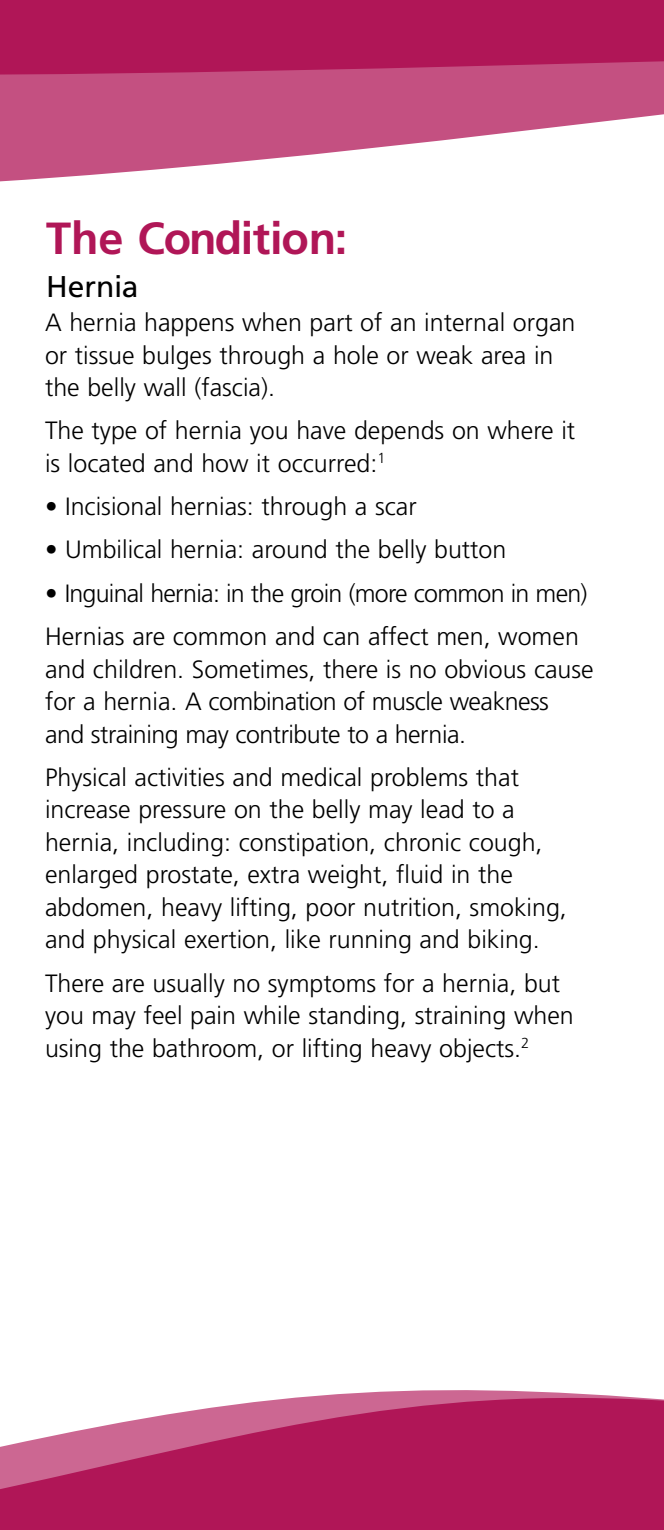
<style>
.page{position:relative;width:664px;height:1530px;background:#fff}
.page>*{position:absolute;margin:0;border:0;box-sizing:border-box;transform-origin:0 0}
.t1{font:700 45px "Frutiger";letter-spacing:-.02em;color:#b01657}
.t2{font:30px "Frutiger";letter-spacing:-.005em;color:#000}
.t3{font:300 25px/32.5px "Frutiger";color:#000}
.t4{font:300 25px/32.5px "Frutiger";letter-spacing:-.02em;color:#000}
.t5{font:300 25px/43.2px "Frutiger";letter-spacing:-.025em;color:#000}
</style>
<div class="page">
<svg style="left:0;top:1390px;width:664px;height:140px;background:#bc3b72"></svg>
<svg style="left:0;top:0;width:664px;height:182px"></svg>
<h1 class="t1" style="left:46px;top:212px;width:303px">The Condition:</h1>
<p class="t2" style="left:46px;top:269px;width:94px">Hernia</p>
<p class="t3" style="left:45px;top:306px;width:532px">A hernia happens when part of an internal organ or tissue bulges through a hole or weak area in the belly wall (fascia).</p>
<p class="t3" style="left:45px;top:414px;width:532px">The type of hernia you have depends on where it is located and how it occurred:<sup>1</sup></p>
<p class="t3" style="left:45px;top:490px;width:373px">• Incisional hernias: through a scar</p>
<p class="t3" style="left:45px;top:533px;width:463px">• Umbilical hernia: around the belly button</p>
<p class="t5" style="left:45px;top:571px;width:544px">• Inguinal hernia: in the groin (more common in men)<br>Hernias are common and can affect men, women</p>
<p class="t4" style="left:45px;top:653px;width:550px">and children. Sometimes, there is no obvious cause for a hernia. A combination of muscle weakness and straining may contribute to a hernia.</p>
<p class="t3" style="left:45px;top:761px;width:523px">Physical activities and medical problems that increase pressure on the belly may lead to a hernia, including: constipation, chronic cough, enlarged prostate, extra weight, fluid in the abdomen, heavy lifting, poor nutrition, smoking, and physical exertion, like running and biking.</p>
<p class="t3" style="left:45px;top:967px;width:530px">There are usually no symptoms for a hernia, but you may feel pain while standing, straining when using the bathroom, or lifting heavy objects.<sup>2</sup></p>
</div>
